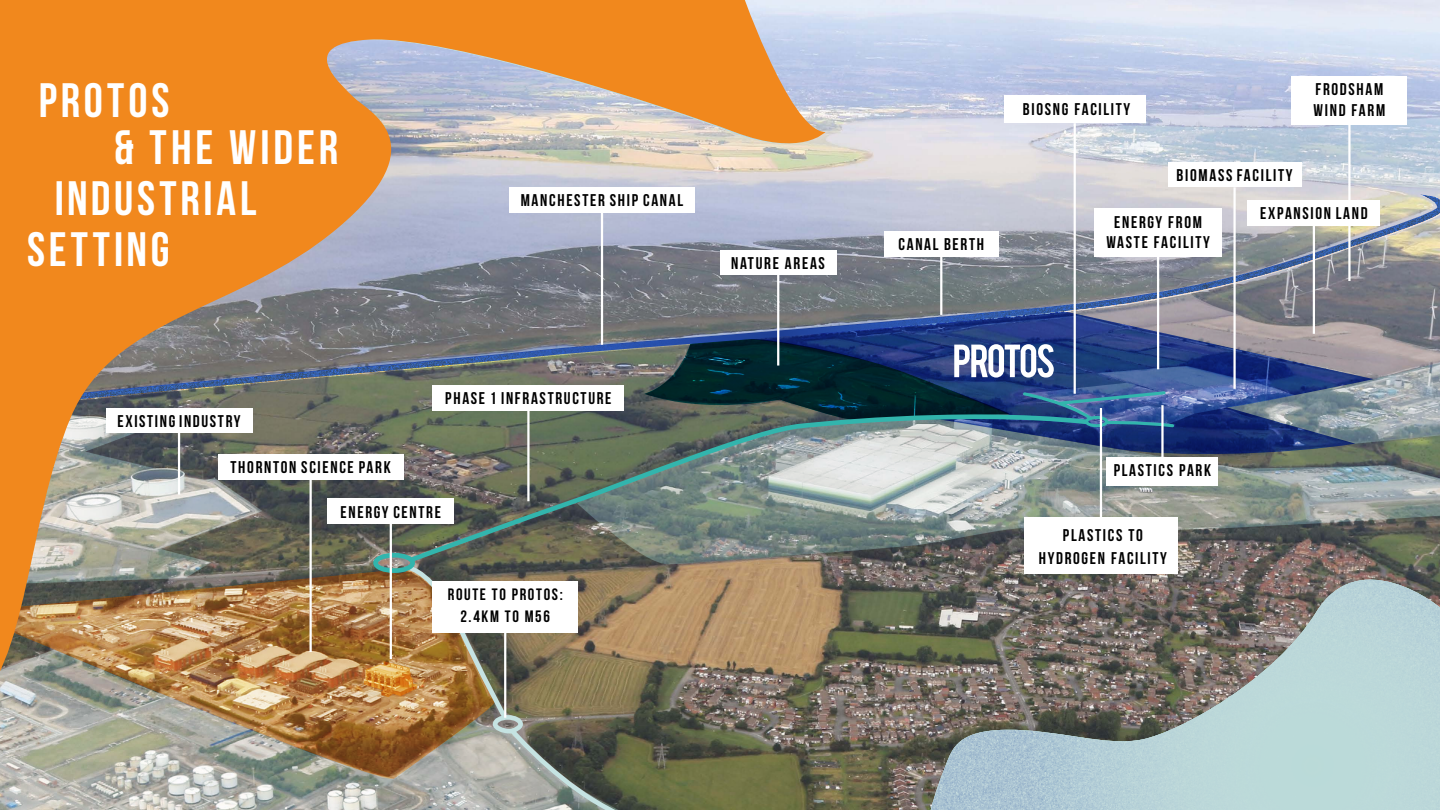
<style>
.page{position:relative;width:1440px;height:810px;background:#fff}
.page>*{position:absolute;margin:0;border:0;box-sizing:border-box;transform-origin:0 0}
.t1{font:48.3px "Bebas Neue";letter-spacing:.08em;color:#fff}
.t2{font:16.95px/20.4px "Bebas Neue";letter-spacing:.1em;color:#000;text-align:center}
.t3{font:16.5px/21.8px "Bebas Neue";letter-spacing:.1em;color:#000;text-align:center}
</style>
<div class="page">
<img style="left:810px;top:0;width:630px;height:810px">
<img style="left:1092px;top:464px;width:348px;height:100px">
<svg style="left:0;top:709px;width:364px;height:101px;background:#ada898"></svg>
<svg style="left:1046px;top:117px;width:394px;height:22px;background:#c3cfdf"></svg>
<img style="left:364px;top:709px;width:446px;height:101px">
<svg style="left:825px;top:464px;width:267px;height:100px;background:#979f9d"></svg>
<img style="left:825px;top:139px;width:615px;height:325px">
<img style="left:825px;top:293px;width:615px;height:151px">
<hr style="left:1313px;top:215px;width:2px;height:119px;background:#fff">
<hr style="left:1233px;top:187px;width:3px;height:202px;background:#fff">
<hr style="left:940px;top:247px;width:2px;height:68px;background:#fff">
<hr style="left:1157px;top:237px;width:2px;height:132px;background:#fff">
<hr style="left:1348px;top:105px;width:3px;height:176px;background:#fff">
<hr style="left:1100px;top:408px;width:2px;height:124px;background:#fff">
<hr style="left:1161px;top:405px;width:3px;height:59px;background:#fff">
<hr style="left:1074px;top:123px;width:2px;height:271px;background:#fff">
<div style="left:1248px;top:200px;width:132px;height:26px;background:#fff"></div>
<div style="left:1168px;top:163px;width:133px;height:24px;background:#fff"></div>
<div style="left:720px;top:250px;width:117px;height:25px;background:#fff"></div>
<div style="left:884px;top:231px;width:114px;height:25px;background:#fff"></div>
<div style="left:1095px;top:209px;width:127px;height:48px;background:#fff"></div>
<div style="left:1292px;top:76px;width:115px;height:49px;background:#fff"></div>
<div style="left:1024px;top:518px;width:154px;height:56px;background:#fff"></div>
<div style="left:1107px;top:457px;width:111px;height:28px;background:#fff"></div>
<div style="left:1004px;top:96px;width:141px;height:27px;background:#fff"></div>
<img style="left:0;top:0;width:825px;height:709px">
<svg style="left:926px;top:580px;width:402px;height:230px;background:#726b63"></svg>
<img style="left:1211px;top:656px;width:69px;height:52px">
<div style="left:1280px;top:627px;width:160px;height:81px;background:#bcd8d9"></div>
<div style="left:1167px;top:708px;width:273px;height:102px;background:#bcd9d9"></div>
<div style="left:1306px;top:596px;width:134px;height:82px;background:#bbd7d9"></div>
<img style="left:1328px;top:580px;width:112px;height:59px">
<div style="left:1273px;top:731px;width:103px;height:79px;background:#bbdad9"></div>
<img style="left:972px;top:730px;width:301px;height:80px">
<img style="left:946px;top:735px;width:225px;height:75px">
<img style="left:1174px;top:660px;width:49px;height:48px">
<img style="left:934px;top:764px;width:134px;height:46px">
<img style="left:931px;top:798px;width:34px;height:12px">
<hr style="left:504px;top:616px;width:2px;height:102px;background:#fff">
<div style="left:433px;top:581px;width:145px;height:52px;background:#fff"></div>
<h1 class="t1" style="left:39px;top:74px;width:132px">PROTOS</h1>
<h1 class="t1" style="left:114px;top:121px;width:226px">&amp; THE WIDER</h1>
<h1 class="t1" style="left:55px;top:172px;width:203px">INDUSTRIAL</h1>
<h1 class="t1" style="left:27px;top:223px;width:144px">SETTING</h1>
<p class="t2" style="left:521px;top:190px;width:164px">MANCHESTER SHIP CANAL</p>
<p class="t2" style="left:731px;top:253px;width:95px">NATURE AREAS</p>
<p class="t2" style="left:117px;top:411px;width:125px">EXISTING INDUSTRY</p>
<p class="t2" style="left:231px;top:457px;width:162px">THORNTON SCIENCE PARK</p>
<p class="t2" style="left:445px;top:388px;width:168px">PHASE 1 INFRASTRUCTURE</p>
<p class="t2" style="left:341px;top:501px;width:102px">ENERGY CENTRE</p>
<p class="t3" style="left:448px;top:583px;width:116px">ROUTE TO PROTOS:<br>2.4KM TO M56</p>
<p class="t2" style="left:899px;top:234px;width:87px">CANAL BERTH</p>
<p class="t2" style="left:1023px;top:99px;width:109px">BIOSNG FACILITY</p>
<p class="t2" style="left:1314px;top:79px;width:73px;text-align:left">FRODSHAM<br>WIND FARM</p>
<p class="t2" style="left:1177px;top:165px;width:117px">BIOMASS FACILITY</p>
<p class="t2" style="left:1106px;top:211px;width:105px">ENERGY FROM<br>WASTE FACILITY</p>
<p class="t2" style="left:1260px;top:203px;width:109px">EXPANSION LAND</p>
<p class="t2" style="left:1114px;top:460px;width:99px">PLASTICS PARK</p>
<p class="t2" style="left:1039px;top:523px;width:130px;line-height:23.1px">PLASTICS TO<br>HYDROGEN FACILITY</p>
</div>
